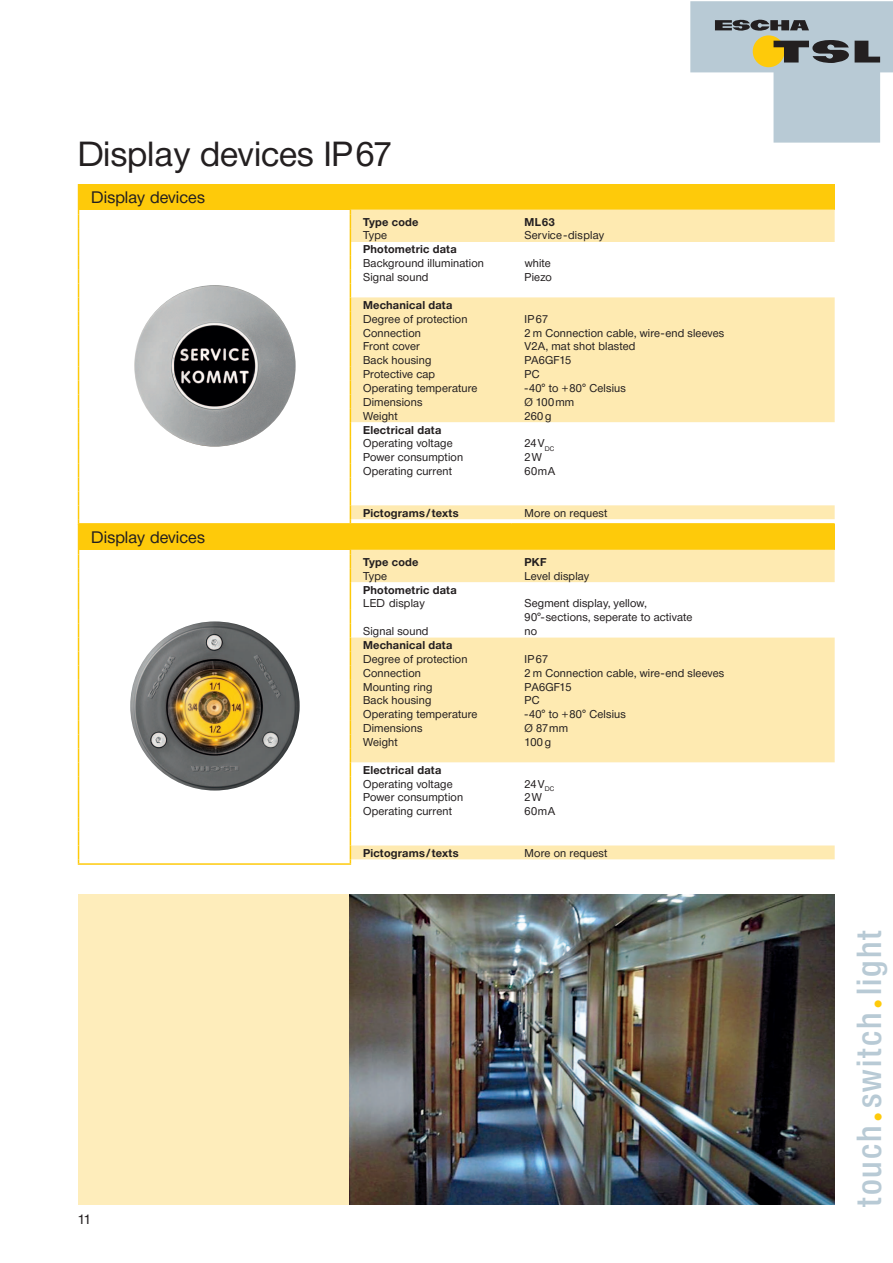
<style>
.page{position:relative;width:893px;height:1263px;background:#fff}
.page>*{position:absolute;margin:0;border:0;box-sizing:border-box;transform-origin:0 0}
.t1{font:500 34.5px "Neue Helvetica Condensed BQ";letter-spacing:.055em;color:#b8cad5}
.t2{font:34.5px "Neue Helvetica BQ";letter-spacing:-.005em;color:#231f20}
.t3{font:16.5px "Neue Helvetica BQ";letter-spacing:.005em;color:#231f20}
.t4{font:13.5px "Neue Helvetica BQ";color:#231f20}
.t5{font:11.25px/13.8px "Neue Helvetica BQ";letter-spacing:.015em;color:#231f20}
.t6{font:700 11.25px "Neue Helvetica BQ";letter-spacing:.015em;color:#231f20}
.t7{font:11.25px "Neue Helvetica BQ";letter-spacing:-.005em;color:#231f20}
.s1{font-family:"Futura";font-weight:700;font-size:30px;color:#feca0a}
</style>
<div class="page">
<svg style="left:690px;top:1px;width:203px;height:142px"></svg>
<div style="left:78px;top:894px;width:757px;height:311px;background:#feedbb"></div>
<div style="left:79px;top:184px;width:756px;height:26px;background:#feca0a"></div>
<svg style="left:351px;top:210px;width:484px;height:309px;fill:#feeab1"></svg>
<svg style="left:350px;top:210px;width:1px;height:313px"></svg>
<hr style="left:78px;top:523px;width:434px;height:2px;background:#feca0a">
<hr style="left:512px;top:523px;width:323px;height:2px;background:#feca0a">
<div style="left:79px;top:524px;width:756px;height:26px;background:#feca0a"></div>
<svg style="left:351px;top:550px;width:484px;height:309px;fill:#feeab1"></svg>
<svg style="left:350px;top:550px;width:1px;height:313px"></svg>
<svg style="left:78px;top:184px;width:1px;height:679px"></svg>
<hr style="left:78px;top:863px;width:273px;height:2px;background:#feca0a">
<img style="left:350px;top:894px;width:485px;height:311px">
<img style="left:134px;top:285px;width:162px;height:162px;border-radius:50%">
<img style="left:130px;top:621px;width:170px;height:170px;border-radius:50%">
<h1 class="t2" style="left:78px;top:142px;width:316px">Display devices IP67</h1>
<h2 class="t3" style="left:91px;top:192px;width:115px">Display devices</h2>
<p class="t6" style="left:363px;top:218px;width:57px">Type code</p>
<p class="t6" style="left:524px;top:218px;width:32px">ML63</p>
<p class="t5" style="left:363px;top:230px;width:25px">Type</p>
<p class="t5" style="left:524px;top:230px;width:81px">Service-display</p>
<p class="t6" style="left:363px;top:246px;width:95px">Photometric data</p>
<p class="t5" style="left:363px;top:257px;width:122px">Background illumination</p>
<p class="t5" style="left:525px;top:257px;width:28px">white</p>
<p class="t5" style="left:363px;top:271px;width:67px">Signal sound</p>
<p class="t5" style="left:525px;top:271px;width:29px">Piezo</p>
<p class="t6" style="left:363px;top:301px;width:91px">Mechanical data</p>
<p class="t5" style="left:363px;top:313px;width:106px">Degree of protection</p>
<p class="t5" style="left:525px;top:313px;width:25px">IP67</p>
<p class="t5" style="left:363px;top:327px;width:59px">Connection</p>
<p class="t5" style="left:524px;top:327px;width:201px">2 m Connection cable, wire-end sleeves</p>
<p class="t5" style="left:363px;top:341px;width:58px">Front cover</p>
<p class="t5" style="left:524px;top:341px;width:112px">V2A, mat shot blasted</p>
<p class="t5" style="left:363px;top:354px;width:70px">Back housing</p>
<p class="t7" style="left:525px;top:357px;width:48px">PA6GF15</p>
<p class="t5" style="left:363px;top:368px;width:74px">Protective cap</p>
<p class="t5" style="left:524px;top:368px;width:16px">PC</p>
<p class="t5" style="left:363px;top:382px;width:116px">Operating temperature</p>
<p class="t5" style="left:525px;top:382px;width:103px">-40° to +80° Celsius</p>
<p class="t5" style="left:363px;top:396px;width:61px">Dimensions</p>
<p class="t5" style="left:524px;top:396px;width:51px">Ø 100 mm</p>
<p class="t5" style="left:363px;top:410px;width:36px">Weight</p>
<p class="t5" style="left:524px;top:410px;width:28px">260 g</p>
<p class="t6" style="left:363px;top:426px;width:80px">Electrical data</p>
<p class="t5" style="left:363px;top:438px;width:91px">Operating voltage</p>
<p class="t5" style="left:524px;top:438px;width:31px">24V<sub>DC</sub></p>
<p class="t5" style="left:363px;top:451px;width:101px">Power consumption</p>
<p class="t5" style="left:525px;top:451px;width:19px">2W</p>
<p class="t5" style="left:363px;top:465px;width:90px">Operating current</p>
<p class="t5" style="left:524px;top:465px;width:32px">60mA</p>
<p class="t6" style="left:363px;top:509px;width:97px">Pictograms/texts</p>
<p class="t5" style="left:524px;top:507px;width:84px">More on request</p>
<h2 class="t3" style="left:91px;top:532px;width:115px">Display devices</h2>
<p class="t6" style="left:363px;top:558px;width:57px">Type code</p>
<p class="t6" style="left:524px;top:558px;width:23px">PKF</p>
<p class="t5" style="left:363px;top:570px;width:25px">Type</p>
<p class="t5" style="left:524px;top:570px;width:66px">Level display</p>
<p class="t6" style="left:363px;top:586px;width:95px">Photometric data</p>
<p class="t5" style="left:363px;top:598px;width:63px">LED display</p>
<p class="t5" style="left:524px;top:598px;width:169px">Segment display, yellow,<br>90°-sections, seperate to activate</p>
<p class="t5" style="left:363px;top:625px;width:67px">Signal sound</p>
<p class="t5" style="left:524px;top:625px;width:14px">no</p>
<p class="t6" style="left:363px;top:641px;width:91px">Mechanical data</p>
<p class="t5" style="left:363px;top:653px;width:106px">Degree of protection</p>
<p class="t5" style="left:525px;top:653px;width:25px">IP67</p>
<p class="t5" style="left:363px;top:667px;width:59px">Connection</p>
<p class="t5" style="left:524px;top:667px;width:201px">2 m Connection cable, wire-end sleeves</p>
<p class="t5" style="left:363px;top:681px;width:71px">Mounting ring</p>
<p class="t5" style="left:524px;top:681px;width:48px">PA6GF15</p>
<p class="t5" style="left:363px;top:695px;width:70px">Back housing</p>
<p class="t5" style="left:525px;top:695px;width:16px">PC</p>
<p class="t5" style="left:363px;top:708px;width:116px">Operating temperature</p>
<p class="t5" style="left:525px;top:708px;width:103px">-40° to +80° Celsius</p>
<p class="t5" style="left:363px;top:722px;width:61px">Dimensions</p>
<p class="t5" style="left:524px;top:722px;width:45px">Ø 87 mm</p>
<p class="t5" style="left:363px;top:736px;width:36px">Weight</p>
<p class="t5" style="left:524px;top:736px;width:28px">100 g</p>
<p class="t6" style="left:363px;top:766px;width:80px">Electrical data</p>
<p class="t5" style="left:363px;top:778px;width:91px">Operating voltage</p>
<p class="t5" style="left:524px;top:778px;width:31px">24V<sub>DC</sub></p>
<p class="t5" style="left:363px;top:792px;width:101px">Power consumption</p>
<p class="t5" style="left:525px;top:792px;width:19px">2W</p>
<p class="t5" style="left:363px;top:806px;width:90px">Operating current</p>
<p class="t5" style="left:524px;top:806px;width:32px">60mA</p>
<p class="t6" style="left:363px;top:849px;width:97px">Pictograms/texts</p>
<p class="t5" style="left:524px;top:847px;width:84px">More on request</p>
<p class="t4" style="left:78px;top:1214px;width:15px">11</p>
<h1 class="t1" style="left:849px;top:1207px;width:279px;rotate:-90deg">touch<span class="s1">.</span>switch<span class="s1">.</span>light</h1>
</div>
